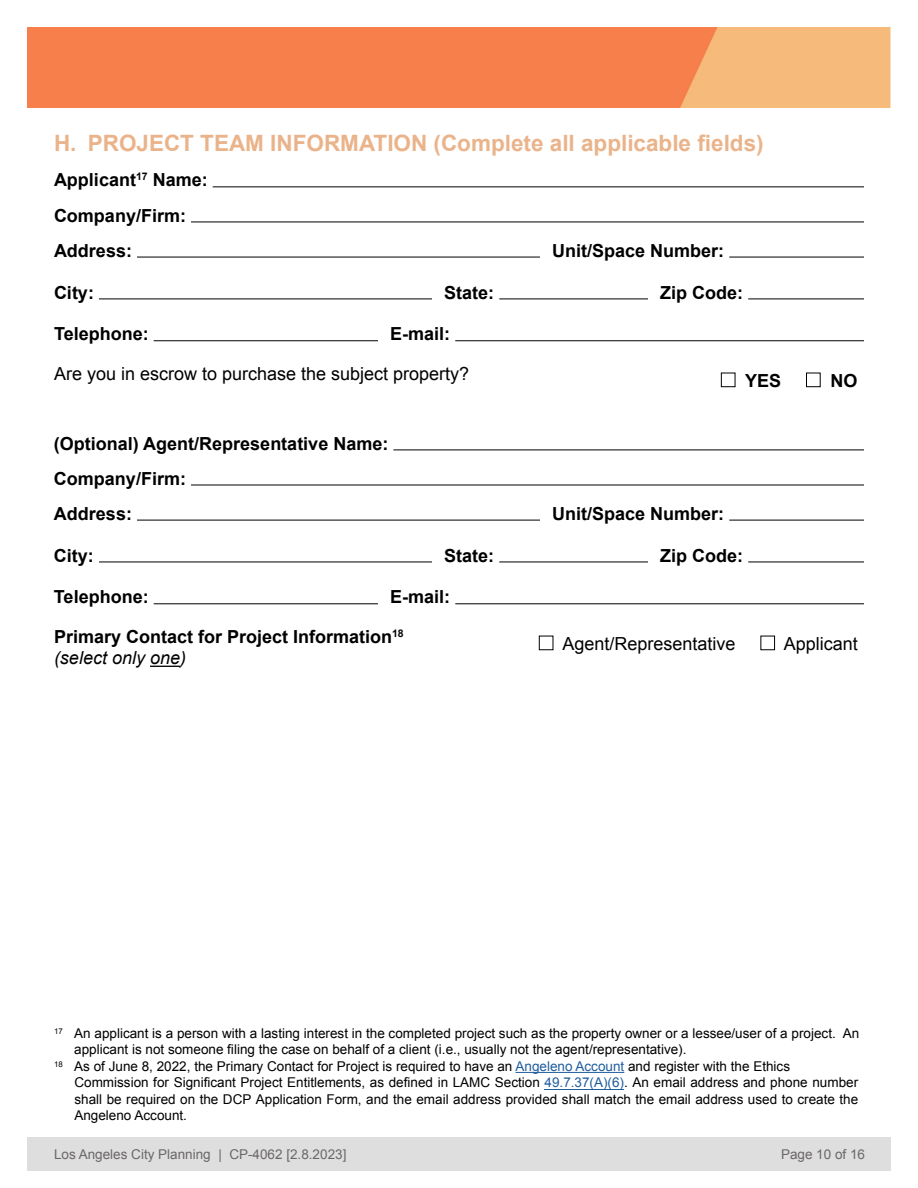
<style>
.page{position:relative;width:918px;height:1188px;background:#fff}
.page>*{position:absolute;margin:0;border:0;box-sizing:border-box;transform-origin:0 0}
.t1{font:700 22.5px "Arial";color:#eab38a}
.t2{font:700 18px/35.1px "Arial";color:#000}
.t3{font:18px "Arial";color:#000}
.t4{font:italic 18px "Arial";color:#000}
.t5{font:13.5px "Arial";color:#000}
.t6{font:13.5px "Arial";color:#6b6768}
.s1{color:#215e9e}
.s2{color:#205d9e}
</style>
<div class="page">
<div style="left:27px;top:1137px;width:864px;height:33px;background:#dededf"></div>
<img style="left:27px;top:27px;width:864px;height:81px">
<hr style="left:213px;top:186px;width:651px;height:1px;background:#000">
<hr style="left:191px;top:222px;width:673px;height:1px;background:#000">
<hr style="left:137px;top:257px;width:403px;height:1px;background:#000">
<hr style="left:729px;top:257px;width:135px;height:1px;background:#000">
<hr style="left:99px;top:299px;width:333px;height:1px;background:#000">
<hr style="left:499px;top:299px;width:149px;height:1px;background:#000">
<hr style="left:748px;top:299px;width:116px;height:1px;background:#000">
<hr style="left:154px;top:340px;width:224px;height:1px;background:#000">
<hr style="left:455px;top:340px;width:409px;height:1px;background:#000">
<hr style="left:393px;top:450px;width:471px;height:1px;background:#000">
<hr style="left:191px;top:485px;width:673px;height:1px;background:#000">
<hr style="left:137px;top:520px;width:403px;height:1px;background:#000">
<hr style="left:729px;top:520px;width:135px;height:1px;background:#000">
<hr style="left:99px;top:562px;width:333px;height:1px;background:#000">
<hr style="left:499px;top:562px;width:149px;height:1px;background:#000">
<hr style="left:748px;top:562px;width:116px;height:1px;background:#000">
<hr style="left:154px;top:603px;width:224px;height:1px;background:#000">
<hr style="left:455px;top:603px;width:409px;height:1px;background:#000">
<div style="left:721px;top:373px;width:14px;height:14px;border:1px solid #000"></div>
<div style="left:806px;top:373px;width:15px;height:14px;border:1px solid #000"></div>
<hr style="left:150px;top:666px;width:30px;height:1px;background:#000">
<div style="left:539px;top:636px;width:14px;height:14px;border:1px solid #000"></div>
<div style="left:760px;top:636px;width:15px;height:14px;border:1px solid #000"></div>
<hr style="left:515px;top:1072px;width:109px;height:1px;background:#215e9e">
<hr style="left:545px;top:1089px;width:79px;height:1px;background:#205d9e">
<h1 class="t1" style="left:54px;top:129px;width:711px">H. PROJECT TEAM INFORMATION (Complete all applicable fields)</h1>
<h2 class="t2" style="left:54px;top:163px;width:155px">Applicant<sup>17</sup> Name:<br>Company/Firm:<br>Address:</h2>
<h2 class="t2" style="left:552px;top:233px;width:174px">Unit/Space Number:</h2>
<h2 class="t2" style="left:54px;top:275px;width:41px">City:</h2>
<h2 class="t2" style="left:444px;top:275px;width:52px">State:</h2>
<h2 class="t2" style="left:660px;top:275px;width:84px">Zip Code:</h2>
<h2 class="t2" style="left:54px;top:317px;width:96px">Telephone:</h2>
<h2 class="t2" style="left:390px;top:317px;width:62px">E-mail:</h2>
<h2 class="t3" style="left:54px;top:362px;width:417px">Are you in escrow to purchase the subject property?</h2>
<h2 class="t2" style="left:745px;top:364px;width:38px">YES</h2>
<h2 class="t2" style="left:831px;top:364px;width:28px">NO</h2>
<h2 class="t2" style="left:54px;top:426px;width:336px">(Optional) Agent/Representative Name:<br>Company/Firm:<br>Address:</h2>
<h2 class="t2" style="left:552px;top:496px;width:174px">Unit/Space Number:</h2>
<h2 class="t2" style="left:54px;top:538px;width:41px">City:</h2>
<h2 class="t2" style="left:444px;top:538px;width:52px">State:</h2>
<h2 class="t2" style="left:660px;top:538px;width:84px">Zip Code:</h2>
<h2 class="t2" style="left:54px;top:580px;width:96px">Telephone:</h2>
<h2 class="t2" style="left:54px;top:578px;width:398px;line-height:39.3px;text-indent:336px">E-mail:<br>Primary Contact for Project Information<sup>18</sup></h2>
<h2 class="t4" style="left:54px;top:646px;width:134px">(select only one)</h2>
<h2 class="t3" style="left:562px;top:632px;width:175px">Agent/Representative</h2>
<h2 class="t3" style="left:784px;top:632px;width:76px">Applicant</h2>
<p class="t5" style="left:54px;top:1024px;width:807px"><sup>17</sup> An applicant is a person with a lasting interest in the completed project such as the property owner or a lessee/user of a project. An</p>
<p class="t5" style="left:74px;top:1041px;width:614px">applicant is not someone filing the case on behalf of a client (i.e., usually not the agent/representative).</p>
<p class="t5" style="left:54px;top:1057px;width:738px"><sup>18</sup> As of June 8, 2022, the Primary Contact for Project is required to have an <span class="s1">Angeleno Account</span> and register with the Ethics</p>
<p class="t5" style="left:74px;top:1074px;width:785px">Commission for Significant Project Entitlements, as defined in LAMC Section <span class="s2">49.7.37(A)(6)</span>. An email address and phone number</p>
<p class="t5" style="left:74px;top:1090px;width:785px">shall be required on the DCP Application Form, and the email address provided shall match the email address used to create the</p>
<p class="t5" style="left:74px;top:1107px;width:114px">Angeleno Account.</p>
<p class="t6" style="left:54px;top:1145px;width:294px">Los Angeles City Planning | CP-4062 [2.8.2023]</p>
<p class="t6" style="left:781px;top:1145px;width:86px">Page 10 of 16</p>
</div>
